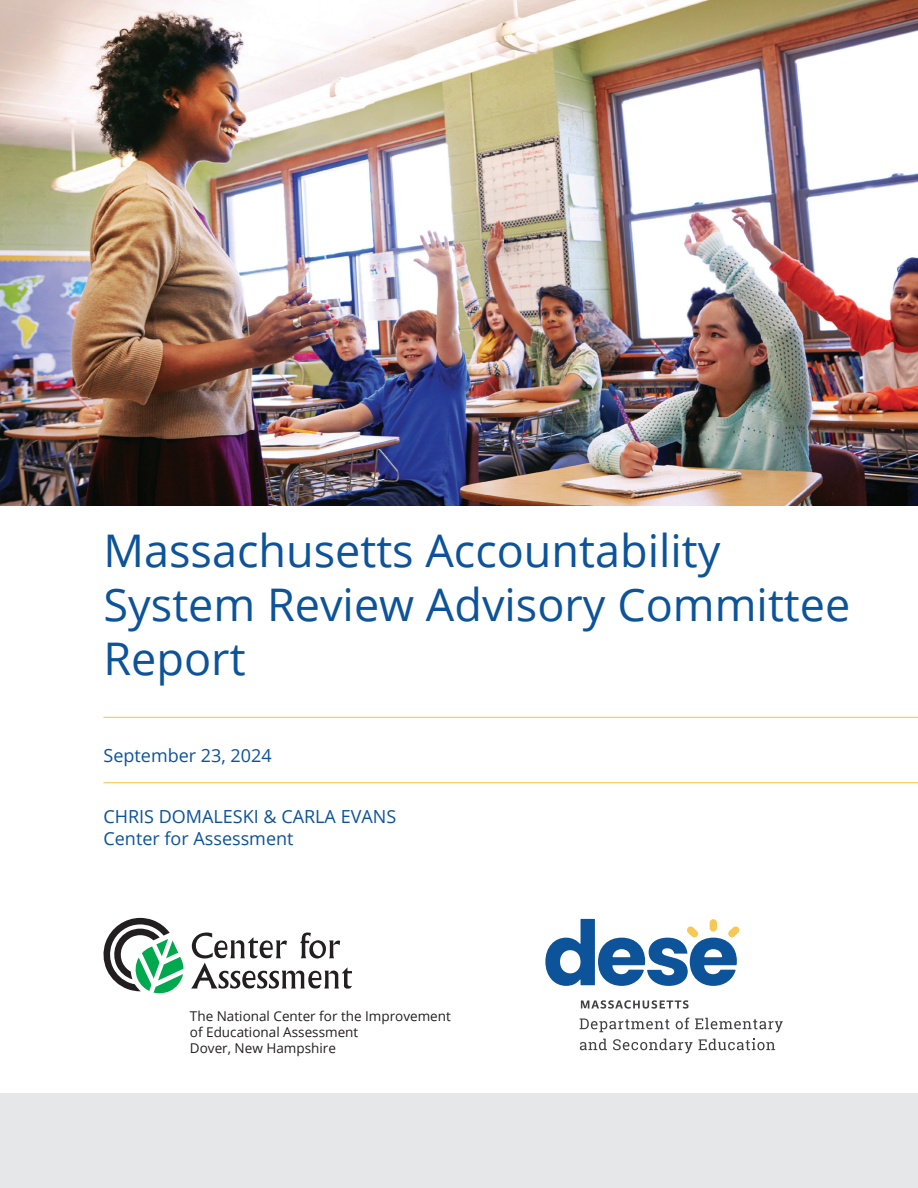
<style>
.page{position:relative;width:918px;height:1188px;background:#fff}
.page>*{position:absolute;margin:0;border:0;box-sizing:border-box;transform-origin:0 0}
.t1{font:45px/54px "Open Sans";color:#0c539a}
.t2{font:18px/21.6px "Open Sans";color:#0c539a}
.t3{font:18px "Open Sans";color:#0c539a}
.t4{font:13.5px/16.2px "Open Sans";color:#231f20}
.s1{font-style:inherit}
</style>
<div class="page">
<div style="left:0;top:1094px;width:918px;height:94px;background:#e6e7e9"></div>
<hr style="left:104px;top:782px;width:814px;height:1px;background:#f8c857">
<hr style="left:104px;top:717px;width:814px;height:1px;background:#f8c857">
<img style="left:0;top:0;width:918px;height:505px">
<svg style="left:191px;top:933px;width:161px;height:56px"></svg>
<svg style="left:103px;top:918px;width:81px;height:75px"></svg>
<svg style="left:545px;top:919px;width:195px;height:67px"></svg>
<svg style="left:581px;top:1000px;width:108px;height:9px"></svg>
<svg style="left:580px;top:1018px;width:90px;height:14px"></svg>
<svg style="left:676px;top:1018px;width:13px;height:11px"></svg>
<svg style="left:695px;top:1018px;width:88px;height:14px"></svg>
<svg style="left:580px;top:1039px;width:27px;height:11px"></svg>
<svg style="left:613px;top:1039px;width:162px;height:14px"></svg>
<h1 class="t1" style="left:104px;top:522px;width:748px">Massachusetts Accountability<br>System Review Advisory Committee<br>Report</h1>
<p class="t3" style="left:104px;top:743px;width:170px">September 2<span class="s1">3, 2024</span></p>
<p class="t2" style="left:104px;top:805px;width:294px">CHRIS DOMALESKI &amp; CARLA EVANS<br>Center for Assessment</p>
<p class="t4" style="left:190px;top:1008px;width:262px">The National Center for the Improvement of Educational Assessment<br>Dover, New Hampshire</p>
</div>
